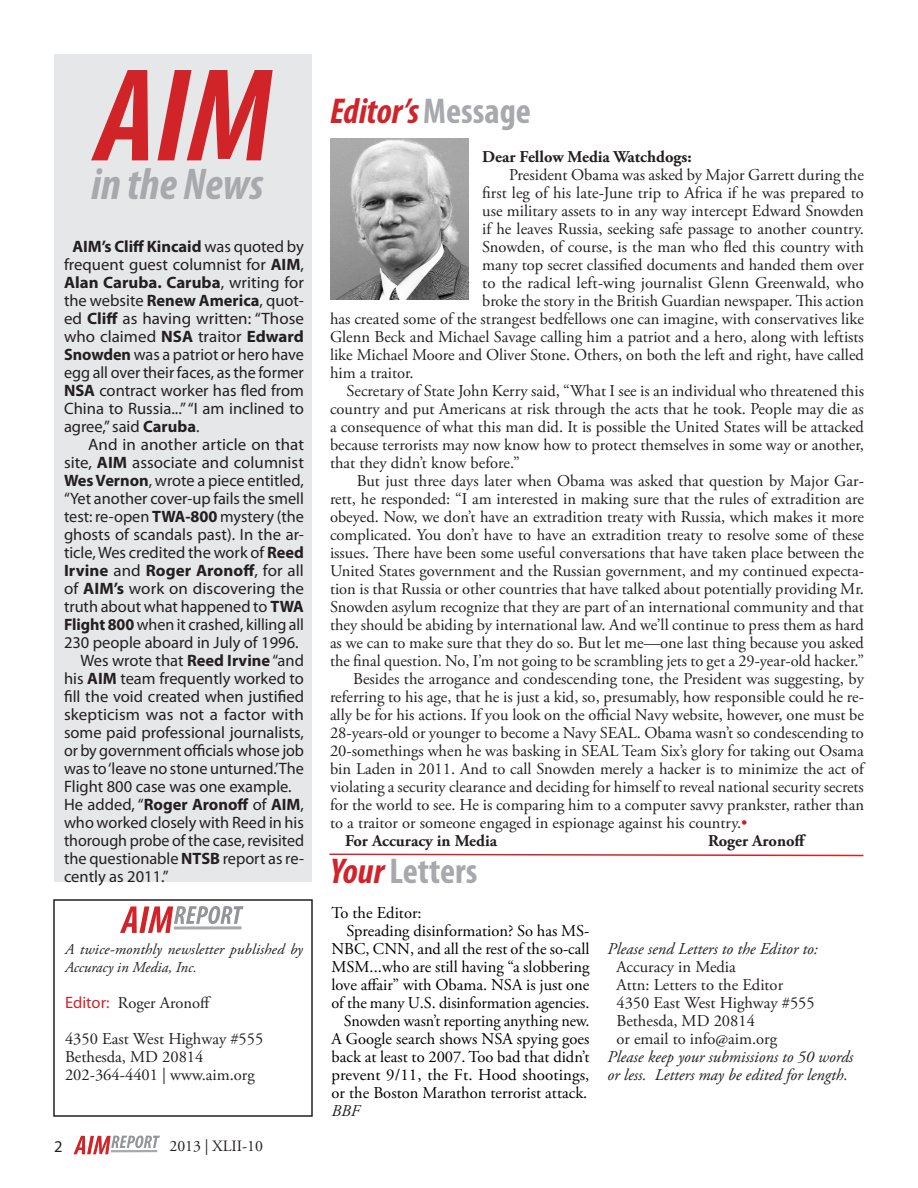
<style>
.page{position:relative;width:918px;height:1188px;background:#fff}
.page>*{position:absolute;margin:0;border:0;box-sizing:border-box;transform-origin:0 0}
.t1{font:italic 700 condensed 44.7px "Myriad Pro";color:#a8a9ad}
.t2{font:italic 700 condensed 36px "Myriad Pro";color:#d1232a}
.t3{font:700 condensed 36px "Myriad Pro";color:#a8a9ad}
.Subhead{font:16.5px/18px "Adobe Garamond Pro";color:#231f20;text-align:justify}
.Sidebar{font:16.5px/18px "Myriad Pro";color:#231f20;text-align:justify}
.Letter_Attribution{font:16.5px/18px "Adobe Garamond Pro";color:#000;text-align:justify}
.indented_paragraph{font:16.5px "Adobe Garamond Pro";color:#231f20}
.Letter{font:italic 16.5px "Adobe Garamond Pro";color:#231f20}
.Letter_Attribution-2{font:italic 16.5px "Adobe Garamond Pro";color:#231f20}
.Body{font:700 16.5px "Adobe Garamond Pro";color:#231f20}
.Subhead-2{font:700 16.5px "Adobe Garamond Pro";color:#231f20}
.Subhead-3{font:16.5px "Myriad Pro";color:#231f20}
.t4{font:15.75px "Adobe Garamond Pro";color:#231f20}
.Subhead-4{font:italic 15px/18px "Adobe Garamond Pro";letter-spacing:.005em;color:#231f20}
.Subhead-5{font:15px "Adobe Garamond Pro";color:#231f20}
.s1{font-weight:700}
.s2{font-family:"Myriad Pro";color:#d1232a}
.s3{font-style:normal;color:#a8a9ad}
.s4{color:#cd2026}
.s5{font-style:italic;color:#d1232a}
</style>
<div class="page">
<svg style="left:74px;top:1135px;width:86px;height:19px"></svg>
<hr style="left:111px;top:1150px;width:46px;height:2px;background:#a8a9ad">
<div style="left:53px;top:899px;width:260px;height:218px;border:2px solid #231f20"></div>
<div style="left:54px;top:54px;width:258px;height:828px;background:#e6e7e9"></div>
<svg style="left:91px;top:70px;width:57px;height:90px"></svg>
<svg style="left:157px;top:70px;width:116px;height:90px"></svg>
<svg style="left:120px;top:906px;width:124px;height:27px"></svg>
<svg style="left:329px;top:853px;width:535px;height:4px"></svg>
<svg style="left:174px;top:926px;width:67px;height:4px"></svg>
<img style="left:330px;top:138px;width:139px;height:162px">
<h1 class="t1" style="left:91px;top:156px;width:174px">in the News</h1>
<p class="Sidebar" style="left:64px;top:237px;width:242px;text-indent:8px"><span class="s1">AIM’s Cliff Kincaid</span> was quoted by frequent guest columnist for <span class="s1">AIM</span>, <span class="s1">Alan Caruba. Caruba</span>, writing for the website <span class="s1">Renew America</span>, quot&shy;ed <span class="s1">Cliff</span> as having written: “Those who claimed <span class="s1">NSA</span> traitor <span class="s1">Edward Snowden</span> was a patriot or hero have egg all over their faces, as the former <span class="s1">NSA</span> contract worker has fled from China to Russia...” “I am inclined to agree,” said <span class="s1">Caruba</span>.</p>
<p class="Sidebar" style="left:64px;top:435px;width:242px;text-indent:24px">And in another article on that site, <span class="s1">AIM</span> associate and columnist <span class="s1">Wes Vernon</span>, wrote a piece entitled, “Yet another cover-up fails the smell test: re-open <span class="s1">TWA-800</span> mystery (the ghosts of scandals past). In the ar&shy;ticle, Wes credited the work of <span class="s1">Reed Irvine</span> and <span class="s1">Roger Aronoff</span>, for all of <span class="s1">AIM’s</span> work on discovering the truth about what happened to <span class="s1">TWA Flight 800</span> when it crashed, killing all 230 people aboard in July of 1996.</p>
<p class="Sidebar" style="left:64px;top:651px;width:242px;text-indent:16px">Wes wrote that <span class="s1">Reed Irvine</span> “and his <span class="s1">AIM</span> team frequently worked to fill the void created when justified skepticism was not a factor with some paid professional journalists, or by government officials whose job was to ‘leave no stone unturned.’The Flight 800 case was one example.</p>
<p class="Sidebar" style="left:64px;top:795px;width:242px">He added, “<span class="s1">Roger Aronoff</span> of <span class="s1">AIM</span>, who worked closely with Reed in his thorough probe of the case, revisited the questionable <span class="s1">NTSB</span> report as re&shy;cently as 2011.”</p>
<p class="Subhead-4" style="left:65px;top:941px;width:239px">A twice-monthly newsletter published by<br>Accuracy in Media, Inc.</p>
<p class="Subhead" style="left:65px;top:994px;width:148px"><span class="s2">Editor:</span> Roger Aronoff</p>
<p class="Subhead" style="left:65px;top:1030px;width:200px">4350 East West Highway #555</p>
<p class="Subhead" style="left:65px;top:1048px;width:140px">Bethesda, MD 20814</p>
<p class="Subhead" style="left:65px;top:1066px;width:191px">202-364-4401 | www.aim.org</p>
<p class="t4" style="left:169px;top:1137px;width:95px">2013 | XLII-10</p>
<p class="Subhead-3" style="left:54px;top:1136px;width:10px">2</p>
<p class="Subhead-5" style="left:170px;top:1138px;width:75px">June-B 2011</p>
<p class="t2" style="left:330px;top:89px;width:202px">Editor’s<span class="s3">Message</span></p>
<p class="Subhead-2" style="left:482px;top:147px;width:211px">Dear Fellow Media Watchdogs:</p>
<p class="Subhead" style="left:509px;top:166px;width:356px">President Obama was asked by Major Garrett during the</p>
<p class="Subhead" style="left:482px;top:184px;width:383px">first leg of his late-June trip to Africa if he was prepared to</p>
<p class="Subhead" style="left:482px;top:202px;width:383px">use military assets to in any way intercept Edward Snowden</p>
<p class="Subhead" style="left:482px;top:220px;width:383px">if he leaves Russia, seeking safe passage to another country.</p>
<p class="Subhead" style="left:482px;top:238px;width:383px">Snowden, of course, is the man who fled this country with</p>
<p class="Subhead" style="left:482px;top:256px;width:383px">many top secret classified documents and handed them over</p>
<p class="Subhead" style="left:482px;top:274px;width:383px">to the radical left-wing journalist Glenn Greenwald, who</p>
<p class="Subhead" style="left:482px;top:292px;width:383px">broke the story in the British Guardian newspaper. This action</p>
<p class="Subhead" style="left:330px;top:310px;width:535px">has created some of the strangest bedfellows one can imagine, with conservatives like</p>
<p class="Subhead" style="left:330px;top:328px;width:535px">Glenn Beck and Michael Savage calling him a patriot and a hero, along with leftists</p>
<p class="Subhead" style="left:330px;top:346px;width:536px">like Michael Moore and Oliver Stone. Others, on both the left and right, have called</p>
<p class="Subhead" style="left:330px;top:364px;width:85px">him a traitor.</p>
<p class="Subhead" style="left:330px;top:382px;width:536px;text-indent:17px">Secretary of State John Kerry said, “What I see is an individual who threatened this country and put Americans at risk through the acts that he took. People may die as a consequence of what this man did. It is possible the United States will be attacked because terrorists may now know how to protect themselves in some way or another, that they didn’t know before.”</p>
<p class="Subhead" style="left:330px;top:472px;width:536px;text-indent:27px">But just three days later when Obama was asked that question by Major Gar&shy;rett, he responded: “I am interested in making sure that the rules of extradition are obeyed. Now, we don’t have an extradition treaty with Russia, which makes it more complicated. You don’t have to have an extradition treaty to resolve some of these issues. There have been some useful conversations that have taken place between the United States government and the Russian government, and my continued expecta&shy;tion is that Russia or other countries that have talked about potentially providing Mr.<br>Snowden asylum recognize that they are part of an international community and that they should be abiding by international law. And we’ll continue to press them as hard as we can to make sure that they do so. But let me—one last thing because you asked the final question. No, I’m not going to be scrambling jets to get a 29-year-old hacker.”</p>
<p class="Subhead" style="left:330px;top:670px;width:536px;text-indent:23px">Besides the arrogance and condescending tone, the President was suggesting, by referring to his age, that he is just a kid, so, presumably, how responsible could he re&shy;ally be for his actions. If you look on the official Navy website, however, one must be 28-years-old or younger to become a Navy SEAL. Obama wasn’t so condescending to 20-somethings when he was basking in SEAL Team Six’s glory for taking out Osama bin Laden in 2011. And to call Snowden merely a hacker is to minimize the act of violating a security clearance and deciding for himself to reveal national security secrets for the world to see. He is comparing him to a computer savvy prankster, rather than to a traitor or someone engaged in espionage against his country.<span class="s4">•</span></p>
<p class="Body" style="left:345px;top:831px;width:154px">For Accuracy in Media</p>
<p class="Body" style="left:708px;top:831px;width:100px">Roger Aronoff</p>
<p class="t3" style="left:330px;top:848px;width:149px"><span class="s5">Your</span> Letters</p>
<p class="Letter_Attribution" style="left:331px;top:904px;width:92px">To the Editor:</p>
<p class="Letter_Attribution" style="left:331px;top:922px;width:260px;text-indent:15px">Spreading disinformation? So has MS-NBC, CNN, and all the rest of the so-call MSM...who are still having “a slobbering love affair” with Obama. NSA is just one of the many U.S. disinformation agencies.</p>
<p class="Letter_Attribution" style="left:331px;top:1012px;width:260px;text-indent:12px">Snowden wasn’t reporting anything new.<br>A Google search shows NSA spying goes back at least to 2007. Too bad that didn’t prevent 9/11, the Ft. Hood shootings, or the Boston Marathon terrorist attack.</p>
<p class="Letter_Attribution-2" style="left:331px;top:1101px;width:29px">BBF</p>
<p class="Letter_Attribution-2" style="left:607px;top:939px;width:212px">Please send Letters to the Editor to:</p>
<p class="indented_paragraph" style="left:616px;top:957px;width:121px">Accuracy in Media</p>
<p class="indented_paragraph" style="left:616px;top:975px;width:168px">Attn: Letters to the Editor</p>
<p class="indented_paragraph" style="left:616px;top:993px;width:200px">4350 East West Highway #555</p>
<p class="indented_paragraph" style="left:616px;top:1011px;width:140px">Bethesda, MD 20814</p>
<p class="indented_paragraph" style="left:616px;top:1029px;width:162px">or email to info@aim.org</p>
<p class="Letter" style="left:607px;top:1047px;width:247px">Please keep your submissions to 50 words</p>
<p class="Letter" style="left:607px;top:1065px;width:242px">or less. Letters may be edited for length.</p>
</div>
